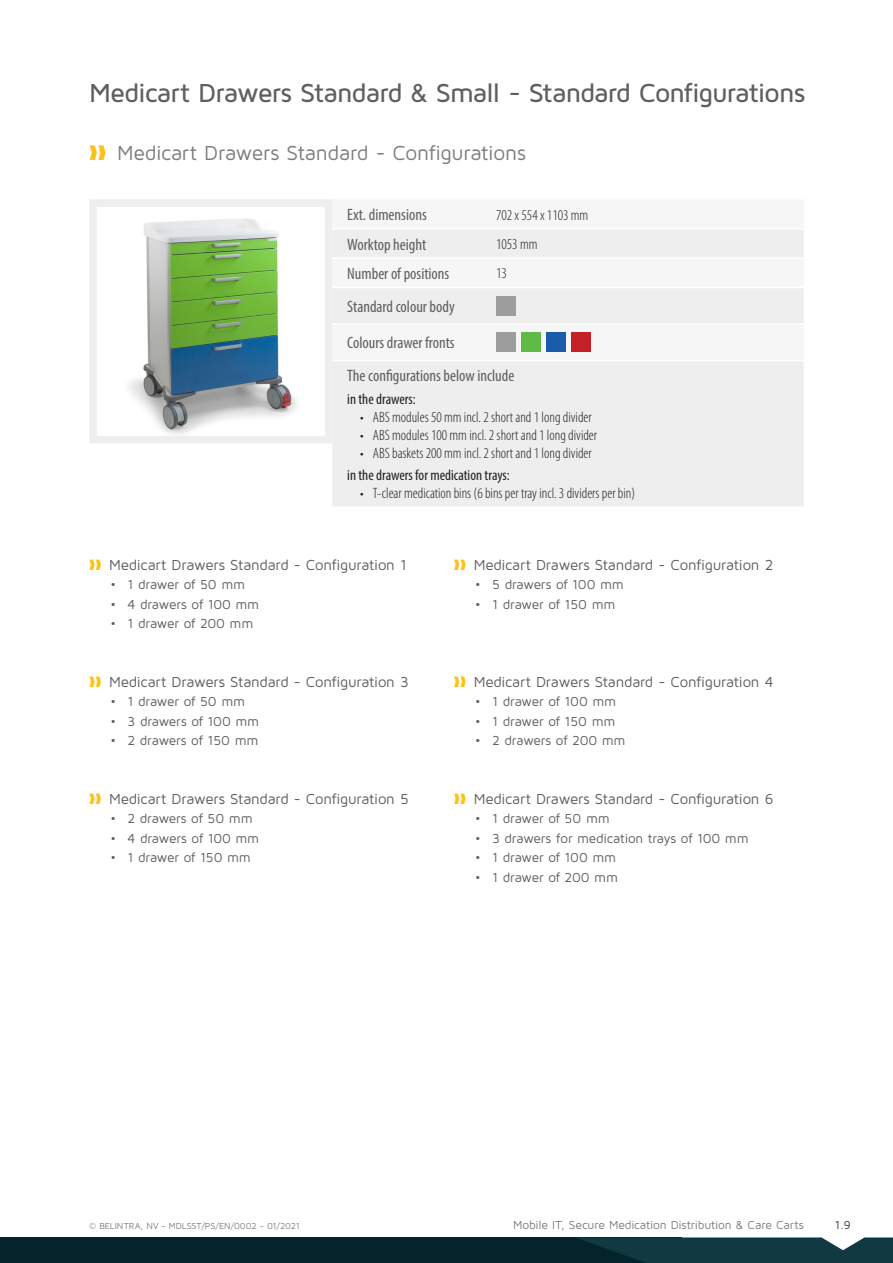
<style>
.page{position:relative;width:893px;height:1263px;background:#fff}
.page>*{position:absolute;margin:0;border:0;box-sizing:border-box;transform-origin:0 0}
.main__header_3_NL{font:500 27px "Maven Pro";letter-spacing:-.035em;color:#5f5f62}
.t1{font:21px "Maven Pro";letter-spacing:-.015em;color:#7a7c7f}
.table__header_2_NL{font:condensed 16.5px "Myriad Pro";color:#5f5f62}
.t2{font:15px "Maven Pro";letter-spacing:-.015em;color:#5f5f62}
.table__body_NL{font:300 condensed 15px "Myriad Pro";color:#231f20}
.table__body_NL-2{font:condensed 15px "Myriad Pro";color:#231f20}
.t3{font:13.5px "Maven Pro";letter-spacing:-.02em;color:#5f5f62}
.t4{font:12px "Maven Pro";letter-spacing:-.015em;color:#7a7c7f}
.t5{font:12px "Maven Pro";color:#3c3c3d}
.Paragraph_Style_2{font:9px "Maven Pro";letter-spacing:-.005em;color:#7a7c7f}
.s1{color:#fec115}
</style>
<div class="page">
<img style="left:129px;top:218px;width:168px;height:216px">
<div style="left:89px;top:199px;width:243px;height:244px;border:8px solid #eeeeef"></div>
<div style="left:0;top:1237px;width:682px;height:26px;background:#03242b"></div>
<svg style="left:577px;top:1237px;width:316px;height:26px"></svg>
<div style="left:332px;top:229px;width:472px;height:277px;background:#eeeeef"></div>
<hr style="left:332px;top:257px;width:149px;height:2px;background:#fff">
<hr style="left:481px;top:257px;width:323px;height:2px;background:#fff">
<hr style="left:332px;top:287px;width:149px;height:1px;background:#fff">
<hr style="left:481px;top:287px;width:323px;height:1px;background:#fff">
<hr style="left:332px;top:323px;width:149px;height:2px;background:#fff">
<hr style="left:481px;top:323px;width:323px;height:2px;background:#fff">
<hr style="left:332px;top:360px;width:149px;height:1px;background:#fff">
<hr style="left:481px;top:360px;width:323px;height:1px;background:#fff">
<div style="left:496px;top:296px;width:20px;height:19px;background:#9c9d9c"></div>
<div style="left:521px;top:332px;width:20px;height:20px;background:#60bb46"></div>
<div style="left:546px;top:332px;width:20px;height:20px;background:#185cab"></div>
<div style="left:571px;top:332px;width:19px;height:20px;background:#c32027"></div>
<div style="left:496px;top:332px;width:20px;height:20px;background:#9c9d9c"></div>
<p class="main__header_3_NL" style="left:89px;top:76px;width:718px">Medicart Drawers Standard &amp; Small - Standard Configurations</p>
<p class="t1" style="left:89px;top:140px;width:438px"><span class="s1">❱❱</span> Medicart Drawers Standard - Configurations</p>
<p class="table__header_2_NL" style="left:347px;top:205px;width:81px">Ext. dimensions</p>
<p class="table__body_NL" style="left:496px;top:207px;width:94px">702 x 554 x 1103 mm</p>
<p class="table__header_2_NL" style="left:347px;top:234px;width:81px">Worktop height</p>
<p class="table__body_NL" style="left:496px;top:236px;width:43px">1053 mm</p>
<p class="table__header_2_NL" style="left:347px;top:264px;width:104px">Number of positions</p>
<p class="table__body_NL" style="left:496px;top:265px;width:12px">13</p>
<p class="table__header_2_NL" style="left:347px;top:296px;width:109px">Standard colour body</p>
<p class="table__header_2_NL" style="left:347px;top:333px;width:109px">Colours drawer fronts</p>
<p class="table__header_2_NL" style="left:347px;top:366px;width:169px">The configurations below include</p>
<p class="table__body_NL-2" style="left:347px;top:390px;width:70px">in the drawers:</p>
<p class="table__body_NL" style="left:360px;top:409px;width:233px">• ABS modules 50 mm incl. 2 short and 1 long divider</p>
<p class="table__body_NL" style="left:360px;top:427px;width:239px">• ABS modules 100 mm incl. 2 short and 1 long divider</p>
<p class="table__body_NL" style="left:360px;top:445px;width:233px">• ABS baskets 200 mm incl. 2 short and 1 long divider</p>
<p class="table__body_NL-2" style="left:347px;top:466px;width:164px">in the drawers for medication trays:</p>
<p class="table__body_NL" style="left:360px;top:485px;width:277px">• T-clear medication bins (6 bins per tray incl. 3 dividers per bin)</p>
<p class="t2" style="left:89px;top:555px;width:319px"><span class="s1">❱❱</span> Medicart Drawers Standard - Configuration 1</p>
<p class="t3" style="left:111px;top:576px;width:136px">• 1 drawer of 50 mm</p>
<p class="t3" style="left:111px;top:596px;width:150px">• 4 drawers of 100 mm</p>
<p class="t3" style="left:111px;top:615px;width:144px">• 1 drawer of 200 mm</p>
<p class="t2" style="left:89px;top:672px;width:321px"><span class="s1">❱❱</span> Medicart Drawers Standard - Configuration 3</p>
<p class="t3" style="left:111px;top:693px;width:136px">• 1 drawer of 50 mm</p>
<p class="t3" style="left:111px;top:713px;width:150px">• 3 drawers of 100 mm</p>
<p class="t3" style="left:111px;top:732px;width:149px">• 2 drawers of 150 mm</p>
<p class="t2" style="left:89px;top:789px;width:321px"><span class="s1">❱❱</span> Medicart Drawers Standard - Configuration 5</p>
<p class="t3" style="left:111px;top:810px;width:144px">• 2 drawers of 50 mm</p>
<p class="t3" style="left:111px;top:830px;width:150px">• 4 drawers of 100 mm</p>
<p class="t3" style="left:111px;top:849px;width:142px">• 1 drawer of 150 mm</p>
<p class="t2" style="left:454px;top:555px;width:321px"><span class="s1">❱❱</span> Medicart Drawers Standard - Configuration 2</p>
<p class="t3" style="left:475px;top:576px;width:150px">• 5 drawers of 100 mm</p>
<p class="t3" style="left:475px;top:596px;width:142px">• 1 drawer of 150 mm</p>
<p class="t2" style="left:454px;top:672px;width:321px"><span class="s1">❱❱</span> Medicart Drawers Standard - Configuration 4</p>
<p class="t3" style="left:475px;top:693px;width:143px">• 1 drawer of 100 mm</p>
<p class="t3" style="left:475px;top:713px;width:142px">• 1 drawer of 150 mm</p>
<p class="t3" style="left:475px;top:732px;width:152px">• 2 drawers of 200 mm</p>
<p class="t2" style="left:454px;top:789px;width:321px"><span class="s1">❱❱</span> Medicart Drawers Standard - Configuration 6</p>
<p class="t3" style="left:475px;top:810px;width:136px">• 1 drawer of 50 mm</p>
<p class="t3" style="left:475px;top:830px;width:275px">• 3 drawers for medication trays of 100 mm</p>
<p class="t3" style="left:475px;top:849px;width:143px">• 1 drawer of 100 mm</p>
<p class="t3" style="left:475px;top:869px;width:144px">• 1 drawer of 200 mm</p>
<p class="Paragraph_Style_2" style="left:89px;top:1220px;width:212px">© BELINTRA, NV - MDLSST/PS/EN/0002 - 01/2021</p>
<p class="t4" style="left:513px;top:1217px;width:292px">Mobile IT, Secure Medication Distribution &amp; Care Carts</p>
<p class="t5" style="left:835px;top:1217px;width:18px">1.9</p>
</div>
